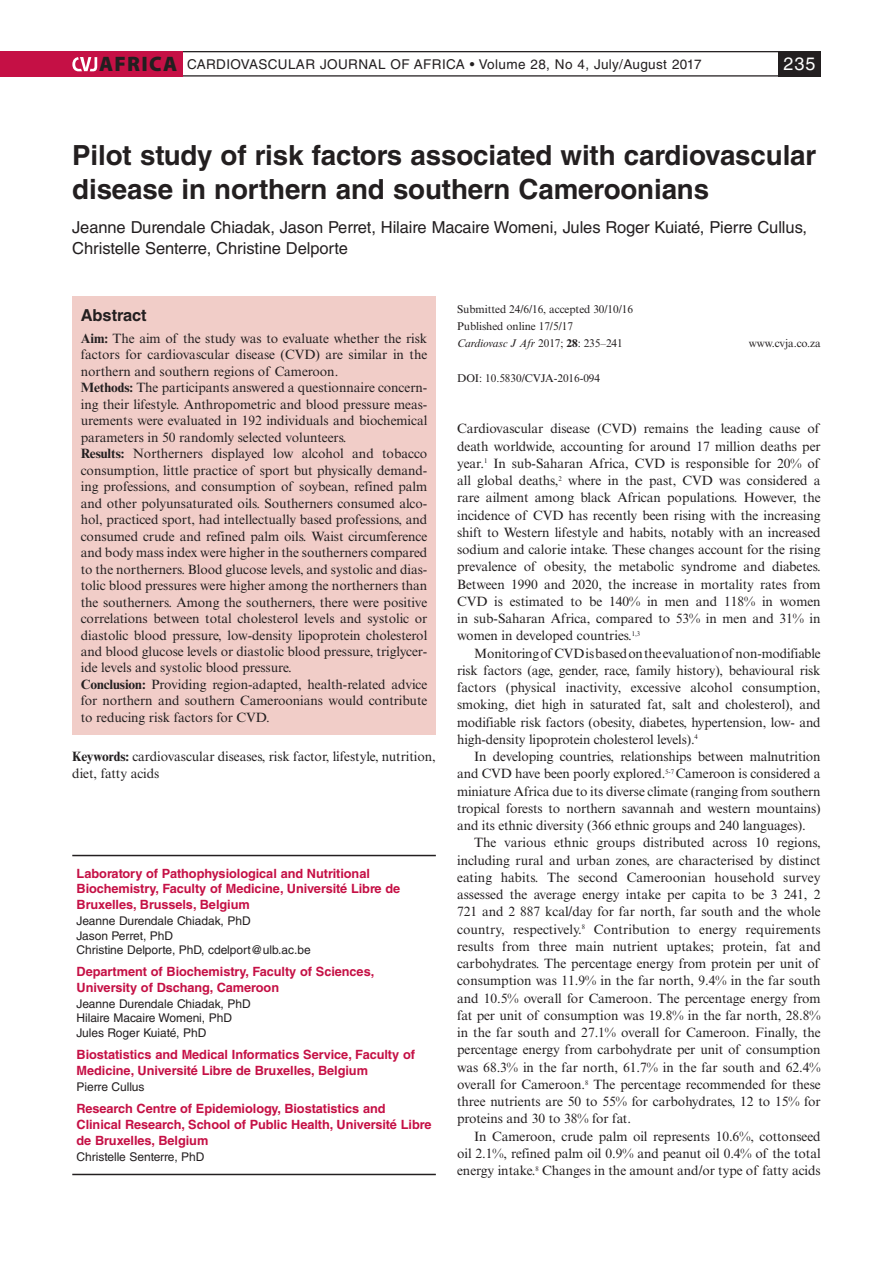
<style>
.page{position:relative;width:893px;height:1263px;background:#fff}
.page>*{position:absolute;margin:0;border:0;box-sizing:border-box;transform-origin:0 0}
.t1{font:700 27.75px/34.5px "Helvetica LT Std";letter-spacing:-.005em;color:#231f20}
.t2{font:18px "Helvetica LT Std";color:#fff}
.t3{font:16.5px/21px "Helvetica LT Std";letter-spacing:-.005em;color:#231f20}
.t4{font:700 16.5px "Helvetica LT Std";letter-spacing:-.005em;color:#231f20}
.t5{font:13.5px/16.5px "Times New Roman MT Std";letter-spacing:-.005em;color:#231f20}
.t6{font:13.5px "Helvetica LT Std";letter-spacing:.03em;color:#231f20}
.t7{font:700 12.75px/15.8px "Helvetica LT Std";letter-spacing:-.005em;color:#c51045}
.t8{font:12px/14.2px "Helvetica LT Std";letter-spacing:-.005em;color:#231f20}
.t9{font:11.25px/17.2px "Times New Roman MT Std";letter-spacing:-.005em;color:#231f20}
.s1{font-family:"Myriad Pro";font-weight:900;font-size:21px}
.s2{font-weight:700}
.s3{font-style:italic}
</style>
<div class="page">
<div style="left:778px;top:51px;width:43px;height:26px;background:#231f20"></div>
<hr style="left:72px;top:51px;width:749px;height:1px;background:#231f20">
<hr style="left:72px;top:75px;width:749px;height:2px;background:#231f20">
<div style="left:0;top:51px;width:182px;height:26px;background:#c51045"></div>
<svg style="left:72px;top:57px;width:25px;height:14px"></svg>
<div style="left:72px;top:296px;width:364px;height:439px;background:#f1cdc8"></div>
<hr style="left:72px;top:855px;width:364px;height:1px;background:#231f20">
<hr style="left:72px;top:1174px;width:364px;height:1px;background:#231f20">
<p class="t6" style="left:99px;top:57px;width:604px"><span class="s1">AFRICA</span> CARDIOVASCULAR JOURNAL OF AFRICA • Volume 28, No 4, July/August 2017</p>
<p class="t2" style="left:783px;top:53px;width:33px">235</p>
<p class="t1" style="left:72px;top:137px;width:746px">Pilot study of risk factors associated with cardiovascular disease in northern and southern Cameroonians</p>
<p class="t3" style="left:72px;top:216px;width:736px">Jeanne Durendale Chiadak, Jason Perret, Hilaire Macaire Womeni, Jules Roger Kuiaté, Pierre Cullus,<br>Christelle Senterre, Christine Delporte</p>
<p class="t4" style="left:81px;top:305px;width:68px">Abstract</p>
<p class="t5" style="left:81px;top:330px;width:348px"><span class="s2">Aim:</span> The aim of the study was to evaluate whether the risk factors for cardiovascular disease (CVD) are similar in the northern and southern regions of Cameroon.<br><span class="s2">Methods:</span> The participants answered a questionnaire concern&shy;ing their lifestyle. Anthropometric and blood pressure meas&shy;urements were evaluated in 192 individuals and biochemical parameters in 50 randomly selected volunteers.<br><span class="s2">Results:</span> Northerners displayed low alcohol and tobacco consumption, little practice of sport but physically demand&shy;ing professions, and consumption of soybean, refined palm and other polyunsaturated oils. Southerners consumed alco&shy;hol, practiced sport, had intellectually based professions, and consumed crude and refined palm oils. Waist circumference and body mass index were higher in the southerners compared to the northerners. Blood glucose levels, and systolic and dias&shy;tolic blood pressures were higher among the northerners than the southerners. Among the southerners, there were positive correlations between total cholesterol levels and systolic or diastolic blood pressure, low-density lipoprotein cholesterol and blood glucose levels or diastolic blood pressure, triglycer&shy;ide levels and systolic blood pressure.<br><span class="s2">Conclusion:</span> Providing region-adapted, health-related advice for northern and southern Cameroonians would contribute to reducing risk factors for CVD.</p>
<p class="t5" style="left:72px;top:748px;width:365px;line-height:17.2px"><span class="s2">Keywords:</span> cardiovascular diseases, risk factor, lifestyle, nutrition, diet, fatty acids</p>
<p class="t7" style="left:77px;top:865px;width:325px">Laboratory of Pathophysiological and Nutritional<br>Biochemistry, Faculty of Medicine, Université Libre de<br>Bruxelles, Brussels, Belgium</p>
<p class="t8" style="left:77px;top:914px;width:236px">Jeanne Durendale Chiadak, PhD<br>Jason Perret, PhD<br>Christine Delporte, PhD, cdelport@ulb.ac.be</p>
<p class="t7" style="left:77px;top:963px;width:299px">Department of Biochemistry, Faculty of Sciences,<br>University of Dschang, Cameroon</p>
<p class="t8" style="left:77px;top:997px;width:176px">Jeanne Durendale Chiadak, PhD<br>Hilaire Macaire Womeni, PhD<br>Jules Roger Kuiaté, PhD</p>
<p class="t7" style="left:77px;top:1046px;width:340px">Biostatistics and Medical Informatics Service, Faculty of<br>Medicine, Université Libre de Bruxelles, Belgium</p>
<p class="t8" style="left:77px;top:1079px;width:70px">Pierre Cullus</p>
<p class="t7" style="left:77px;top:1100px;width:356px">Research Centre of Epidemiology, Biostatistics and<br>Clinical Research, School of Public Health, Université Libre de Bruxelles, Belgium</p>
<p class="t8" style="left:77px;top:1149px;width:129px">Christelle Senterre, PhD</p>
<p class="t9" style="left:457px;top:300px;width:177px">Submitted 24/6/16, accepted 30/10/16<br>Published online 17/5/17<br><span class="s3">Cardiovasc J Afr</span> 2017; <span class="s2">28</span>: 235–241</p>
<p class="t9" style="left:457px;top:369px;width:145px">DOI: 10.5830/CVJA-2016-094</p>
<p class="t9" style="left:749px;top:335px;width:73px">www.cvja.co.za</p>
<p class="t5" style="left:457px;top:421px;width:364px">Cardiovascular disease (CVD) remains the leading cause of</p>
<p class="t5" style="left:457px;top:438px;width:365px">death worldwide, accounting for around 17 million deaths per</p>
<p class="t5" style="left:457px;top:455px;width:364px">year.<sup>1</sup> In sub-Saharan Africa, CVD is responsible for 20% of</p>
<p class="t5" style="left:457px;top:472px;width:365px">all global deaths,<sup>2</sup> where in the past, CVD was considered a</p>
<p class="t5" style="left:457px;top:490px;width:365px">rare ailment among black African populations. However, the</p>
<p class="t5" style="left:457px;top:507px;width:365px">incidence of CVD has recently been rising with the increasing</p>
<p class="t5" style="left:457px;top:524px;width:365px">shift to Western lifestyle and habits, notably with an increased</p>
<p class="t5" style="left:457px;top:541px;width:365px">sodium and calorie intake. These changes account for the rising</p>
<p class="t5" style="left:457px;top:559px;width:365px">prevalence of obesity, the metabolic syndrome and diabetes.</p>
<p class="t5" style="left:457px;top:576px;width:365px">Between 1990 and 2020, the increase in mortality rates from</p>
<p class="t5" style="left:457px;top:593px;width:365px">CVD is estimated to be 140% in men and 118% in women</p>
<p class="t5" style="left:457px;top:610px;width:365px">in sub-Saharan Africa, compared to 53% in men and 31% in</p>
<p class="t5" style="left:457px;top:628px;width:185px">women in developed countries.<sup>1,3</sup></p>
<p class="t5" style="left:474px;top:645px;width:348px">Monitoring of CVD is based on the evaluation of non-modifiable</p>
<p class="t5" style="left:457px;top:662px;width:365px">risk factors (age, gender, race, family history), behavioural risk</p>
<p class="t5" style="left:457px;top:679px;width:365px">factors (physical inactivity, excessive alcohol consumption,</p>
<p class="t5" style="left:457px;top:697px;width:365px">smoking, diet high in saturated fat, salt and cholesterol), and</p>
<p class="t5" style="left:457px;top:714px;width:365px">modifiable risk factors (obesity, diabetes, hypertension, low- and</p>
<p class="t5" style="left:457px;top:731px;width:242px">high-density lipoprotein cholesterol levels).<sup>4</sup></p>
<p class="t5" style="left:474px;top:748px;width:348px">In developing countries, relationships between malnutrition</p>
<p class="t5" style="left:457px;top:766px;width:365px">and CVD have been poorly explored.<sup>5-7</sup> Cameroon is considered a</p>
<p class="t5" style="left:457px;top:783px;width:365px">miniature Africa due to its diverse climate (ranging from southern</p>
<p class="t5" style="left:457px;top:800px;width:365px">tropical forests to northern savannah and western mountains)</p>
<p class="t5" style="left:457px;top:817px;width:350px">and its ethnic diversity (366 ethnic groups and 240 languages).</p>
<p class="t5" style="left:474px;top:835px;width:348px">The various ethnic groups distributed across 10 regions,</p>
<p class="t5" style="left:457px;top:852px;width:365px">including rural and urban zones, are characterised by distinct</p>
<p class="t5" style="left:457px;top:869px;width:365px">eating habits. The second Cameroonian household survey</p>
<p class="t5" style="left:457px;top:886px;width:365px">assessed the average energy intake per capita to be 3 241, 2</p>
<p class="t5" style="left:457px;top:904px;width:365px">721 and 2 887 kcal/day for far north, far south and the whole</p>
<p class="t5" style="left:457px;top:921px;width:365px">country, respectively.<sup>8</sup> Contribution to energy requirements</p>
<p class="t5" style="left:457px;top:938px;width:365px">results from three main nutrient uptakes; protein, fat and</p>
<p class="t5" style="left:457px;top:955px;width:364px">carbohydrates. The percentage energy from protein per unit of</p>
<p class="t5" style="left:457px;top:973px;width:365px">consumption was 11.9% in the far north, 9.4% in the far south</p>
<p class="t5" style="left:457px;top:990px;width:365px">and 10.5% overall for Cameroon. The percentage energy from</p>
<p class="t5" style="left:457px;top:1007px;width:365px">fat per unit of consumption was 19.8% in the far north, 28.8%</p>
<p class="t5" style="left:457px;top:1024px;width:365px">in the far south and 27.1% overall for Cameroon. Finally, the</p>
<p class="t5" style="left:457px;top:1042px;width:365px">percentage energy from carbohydrate per unit of consumption</p>
<p class="t5" style="left:457px;top:1059px;width:365px">was 68.3% in the far north, 61.7% in the far south and 62.4%</p>
<p class="t5" style="left:457px;top:1076px;width:365px">overall for Cameroon.<sup>8</sup> The percentage recommended for these</p>
<p class="t5" style="left:457px;top:1093px;width:365px">three nutrients are 50 to 55% for carbohydrates, 12 to 15% for</p>
<p class="t5" style="left:457px;top:1111px;width:175px">proteins and 30 to 38% for fat.</p>
<p class="t5" style="left:474px;top:1128px;width:348px">In Cameroon, crude palm oil represents 10.6%, cottonseed</p>
<p class="t5" style="left:457px;top:1145px;width:365px">oil 2.1%, refined palm oil 0.9% and peanut oil 0.4% of the total</p>
<p class="t5" style="left:457px;top:1162px;width:365px">energy intake.<sup>8</sup> Changes in the amount and/or type of fatty acids</p>
</div>
